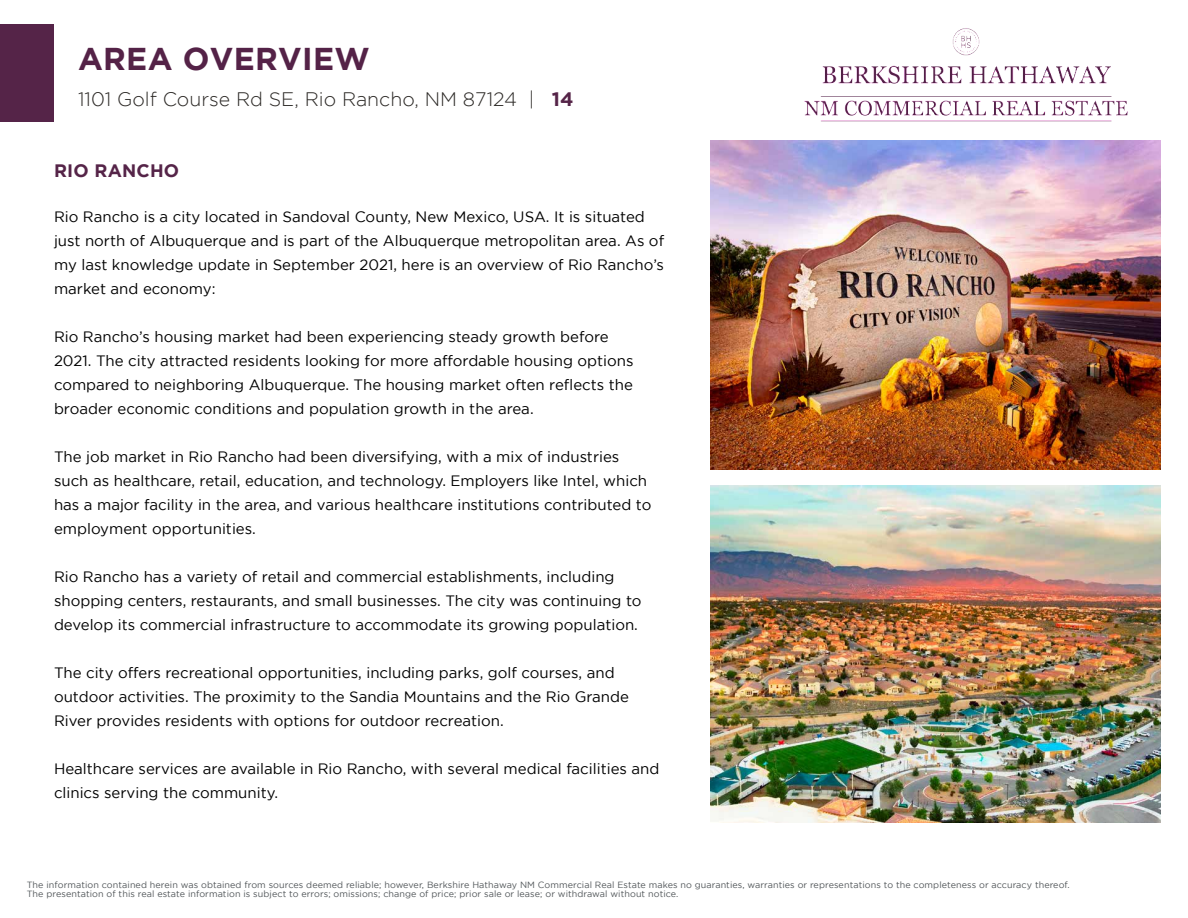
<style>
.page{position:relative;width:1188px;height:918px;background:#fff}
.page>*{position:absolute;margin:0;border:0;box-sizing:border-box;transform-origin:0 0}
.t1{font:700 31.5px "Gotham";letter-spacing:.01em;color:#542247}
.t2{font:300 19.5px "Gotham";color:#2c2926}
.t3{font:700 18px "Gotham";letter-spacing:.01em;color:#552448}
.t4{font:15px/24px "Gotham";color:#000}
.t5{font:9px/9px "Gotham";letter-spacing:.01em;color:#52575a}
.s1{font-weight:700;color:#552448}
</style>
<div class="page">
<img style="left:711px;top:140px;width:450px;height:329px">
<img style="left:711px;top:486px;width:450px;height:336px">
<div style="left:0;top:24px;width:54px;height:98px;background:#552448"></div>
<img style="left:805px;top:28px;width:323px;height:94px">
<h1 class="t1" style="left:78px;top:40px;width:293px">AREA OVERVIEW</h1>
<h2 class="t2" style="left:78px;top:88px;width:497px">1101 Golf Course Rd SE, Rio Rancho, NM 87124 | <span class="s1">14</span></h2>
<p class="t3" style="left:54px;top:160px;width:127px">RIO RANCHO</p>
<p class="t4" style="left:54px;top:205px;width:612px">Rio Rancho is a city located in Sandoval County, New Mexico, USA. It is situated just north of Albuquerque and is part of the Albuquerque metropolitan area. As of my last knowledge update in September 2021, here is an overview of Rio Rancho’s market and economy:</p>
<p class="t4" style="left:54px;top:325px;width:581px">Rio Rancho’s housing market had been experiencing steady growth before 2021. The city attracted residents looking for more affordable housing options compared to neighboring Albuquerque. The housing market often reflects the broader economic conditions and population growth in the area.</p>
<p class="t4" style="left:54px;top:445px;width:599px">The job market in Rio Rancho had been diversifying, with a mix of industries such as healthcare, retail, education, and technology. Employers like Intel, which has a major facility in the area, and various healthcare institutions contributed to employment opportunities.</p>
<p class="t4" style="left:54px;top:565px;width:589px">Rio Rancho has a variety of retail and commercial establishments, including shopping centers, restaurants, and small businesses. The city was continuing to develop its commercial infrastructure to accommodate its growing population.</p>
<p class="t4" style="left:54px;top:661px;width:577px">The city offers recreational opportunities, including parks, golf courses, and outdoor activities. The proximity to the Sandia Mountains and the Rio Grande<br>River provides residents with options for outdoor recreation.</p>
<p class="t4" style="left:54px;top:757px;width:607px">Healthcare services are available in Rio Rancho, with several medical facilities and clinics serving the community.</p>
<p class="t5" style="left:27px;top:880px;width:1045px">The information contained herein was obtained from sources deemed reliable; however, Berkshire Hathaway NM Commercial Real Estate makes no guaranties, warranties or representations to the completeness or accuracy thereof.<br>The presentation of this real estate information is subject to errors; omissions; change of price; prior sale or lease; or withdrawal without notice.</p>
</div>
